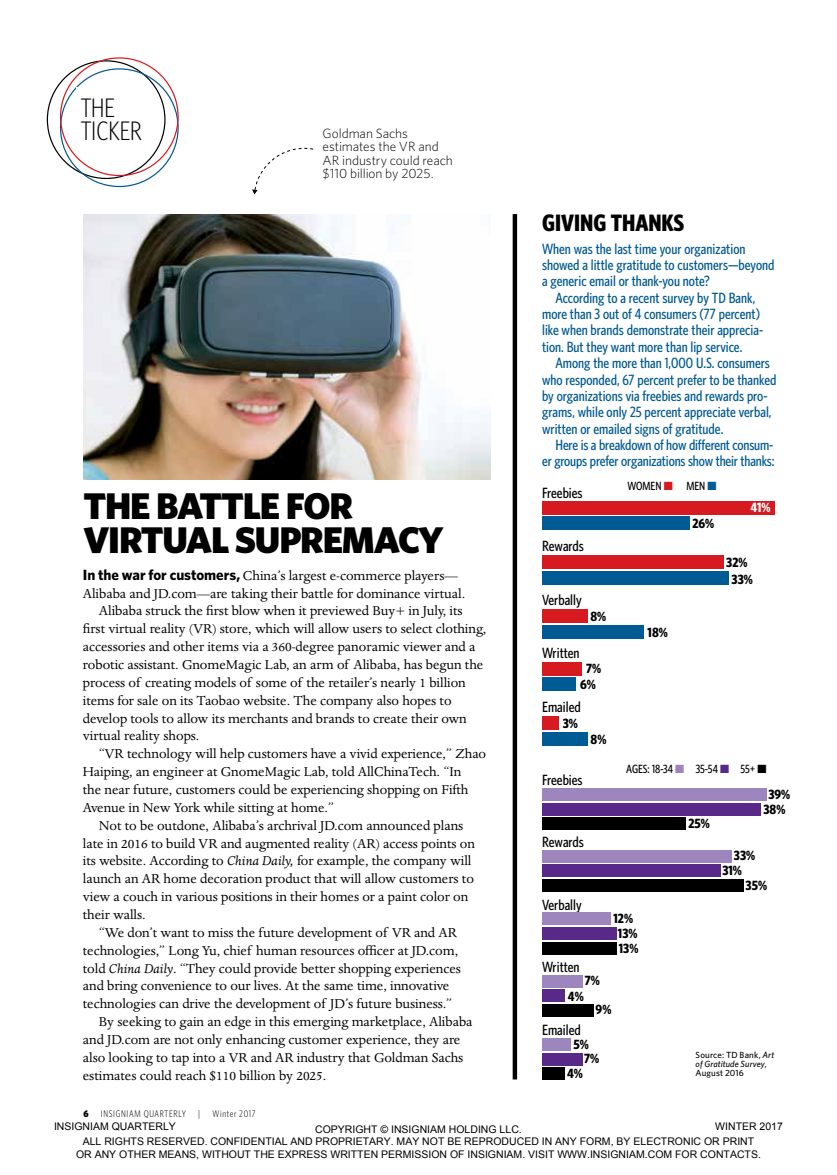
<style>
.page{position:relative;width:837px;height:1175px;background:#fff}
.page>*{position:absolute;margin:0;border:0;box-sizing:border-box;transform-origin:0 0}
.t1{font:900 37.2px/34.2px "Whitney";letter-spacing:-.03em;color:#000}
.t2{font:300 26.7px/23.9px "Whitney Condensed";color:#000}
.t3{font:700 23.85px "Whitney Condensed";color:#000}
.t4{font:14.85px "Dante MT Std";letter-spacing:-.005em;color:#000}
.t5{font:500 14.85px/16.4px "Whitney Condensed";color:#005a93}
.t6{font:500 14.85px "Whitney Condensed";color:#000}
.t7{font:300 13.35px/13.4px "Whitney";letter-spacing:-.005em;color:#000}
.t8{font:700 13.35px/15.1px "Whitney Condensed";color:#000;text-align:center}
.t9{font:700 13.35px "Whitney Condensed";color:#fff}
.t10{font:500 11.85px "Whitney Condensed";color:#000}
.t11{font:10.5px/12.6px "Arial";color:#000;text-align:center}
.t12{font:300 9.6px "Whitney Condensed";letter-spacing:.07em;color:#000}
.t13{font:900 9.6px "Whitney Condensed";color:#000}
.t14{font:500 8.85px/8.9px "Whitney";letter-spacing:.015em;color:#000}
.s1{font-family:"Whitney";font-weight:700}
.s2{font-style:italic}
.s3{color:#d71920}
.s4{color:#005a93}
.s5{color:#9d85be}
.s6{color:#592989}
</style>
<div class="page">
<div style="left:542px;top:516px;width:147px;height:14px;background:#005a93"></div>
<div style="left:542px;top:500px;width:232px;height:14px;background:#d71920"></div>
<div style="left:542px;top:571px;width:187px;height:14px;background:#005a93"></div>
<div style="left:542px;top:555px;width:181px;height:14px;background:#d71920"></div>
<div style="left:542px;top:625px;width:102px;height:14px;background:#005a93"></div>
<div style="left:542px;top:609px;width:45px;height:14px;background:#d71920"></div>
<div style="left:542px;top:677px;width:34px;height:14px;background:#005a93"></div>
<div style="left:542px;top:661px;width:40px;height:14px;background:#d71920"></div>
<div style="left:542px;top:732px;width:45px;height:14px;background:#005a93"></div>
<div style="left:542px;top:716px;width:17px;height:14px;background:#d71920"></div>
<img style="left:83px;top:214px;width:407px;height:265px">
<hr style="left:513px;top:214px;width:4px;height:865px;background:#000">
<svg style="left:252px;top:147px;width:62px;height:47px"></svg>
<div style="left:542px;top:817px;width:144px;height:13px;background:#000"></div>
<div style="left:542px;top:879px;width:201px;height:13px;background:#000"></div>
<div style="left:542px;top:941px;width:75px;height:13px;background:#000"></div>
<div style="left:542px;top:1004px;width:52px;height:12px;background:#000"></div>
<div style="left:542px;top:1067px;width:23px;height:13px;background:#000"></div>
<div style="left:542px;top:803px;width:219px;height:12px;background:#592989"></div>
<div style="left:542px;top:864px;width:178px;height:13px;background:#592989"></div>
<div style="left:542px;top:927px;width:75px;height:12px;background:#592989"></div>
<div style="left:542px;top:989px;width:23px;height:13px;background:#592989"></div>
<div style="left:542px;top:1053px;width:40px;height:12px;background:#592989"></div>
<div style="left:542px;top:788px;width:224px;height:13px;background:#9d85be"></div>
<div style="left:542px;top:850px;width:190px;height:12px;background:#9d85be"></div>
<div style="left:542px;top:912px;width:69px;height:13px;background:#9d85be"></div>
<div style="left:542px;top:975px;width:40px;height:12px;background:#9d85be"></div>
<div style="left:542px;top:1038px;width:29px;height:13px;background:#9d85be"></div>
<h2 class="t2" style="left:81px;top:95px;width:63px">THE<br>TICKER</h2>
<p class="t7" style="left:323px;top:126px;width:132px">Goldman Sachs estimates the VR and<br>AR industry could reach $110 billion by 2025.</p>
<h1 class="t1" style="left:83px;top:487px;width:362px">THE BATTLE FOR<br>VIRTUAL SUPREMACY</h1>
<p class="t4" style="left:83px;top:566px;width:376px"><span class="s1">In the war for customers,</span> China’s largest e-commerce players—</p>
<p class="t4" style="left:83px;top:584px;width:384px">Alibaba and JD.com—are taking their battle for dominance virtual.</p>
<p class="t4" style="left:99px;top:602px;width:365px">Alibaba struck the first blow when it previewed Buy+ in July, its</p>
<p class="t4" style="left:83px;top:620px;width:405px">first virtual reality (VR) store, which will allow users to select clothing,</p>
<p class="t4" style="left:83px;top:638px;width:394px">accessories and other items via a 360-degree panoramic viewer and a</p>
<p class="t4" style="left:83px;top:655px;width:402px">robotic assistant. GnomeMagic Lab, an arm of Alibaba, has begun the</p>
<p class="t4" style="left:83px;top:673px;width:385px">process of creating models of some of the retailer’s nearly 1 billion</p>
<p class="t4" style="left:83px;top:691px;width:370px">items for sale on its Taobao website. The company also hopes to</p>
<p class="t4" style="left:83px;top:709px;width:386px">develop tools to allow its merchants and brands to create their own</p>
<p class="t4" style="left:83px;top:727px;width:118px">virtual reality shops.</p>
<p class="t4" style="left:99px;top:745px;width:389px">“VR technology will help customers have a vivid experience,” Zhao</p>
<p class="t4" style="left:83px;top:763px;width:380px">Haiping, an engineer at GnomeMagic Lab, told AllChinaTech. “In</p>
<p class="t4" style="left:83px;top:780px;width:387px">the near future, customers could be experiencing shopping on Fifth</p>
<p class="t4" style="left:83px;top:798px;width:253px">Avenue in New York while sitting at home.”</p>
<p class="t4" style="left:99px;top:816px;width:366px">Not to be outdone, Alibaba’s archrival JD.com announced plans</p>
<p class="t4" style="left:83px;top:834px;width:394px">late in 2016 to build VR and augmented reality (AR) access points on</p>
<p class="t4" style="left:83px;top:852px;width:390px">its website. According to <span class="s2">China Daily,</span> for example, the company will</p>
<p class="t4" style="left:83px;top:870px;width:393px">launch an AR home decoration product that will allow customers to</p>
<p class="t4" style="left:83px;top:888px;width:387px">view a couch in various positions in their homes or a paint color on</p>
<p class="t4" style="left:83px;top:905px;width:64px">their walls.</p>
<p class="t4" style="left:99px;top:923px;width:359px">“We don’t want to miss the future development of VR and AR</p>
<p class="t4" style="left:83px;top:941px;width:377px">technologies,” Long Yu, chief human resources officer at JD.com,</p>
<p class="t4" style="left:83px;top:959px;width:380px">told <span class="s2">China Daily</span>. “They could provide better shopping experiences</p>
<p class="t4" style="left:83px;top:977px;width:368px">and bring convenience to our lives. At the same time, innovative</p>
<p class="t4" style="left:83px;top:995px;width:371px">technologies can drive the development of JD’s future business.”</p>
<p class="t4" style="left:99px;top:1012px;width:375px">By seeking to gain an edge in this emerging marketplace, Alibaba</p>
<p class="t4" style="left:83px;top:1030px;width:379px">and JD.com are not only enhancing customer experience, they are</p>
<p class="t4" style="left:83px;top:1048px;width:382px">also looking to tap into a VR and AR industry that Goldman Sachs</p>
<p class="t4" style="left:83px;top:1066px;width:245px">estimates could reach $110 billion by 2025.</p>
<p class="t13" style="left:83px;top:1108px;width:7px">6</p>
<p class="t12" style="left:101px;top:1108px;width:87px">INSIGNIAM QUARTERLY</p>
<p class="t12" style="left:198px;top:1108px;width:3px">|</p>
<p class="t12" style="left:212px;top:1108px;width:45px">Winter 2017</p>
<h3 class="t3" style="left:542px;top:209px;width:144px">GIVING THANKS</h3>
<p class="t5" style="left:542px;top:240px;width:234px">When was the last time your organization showed a little gratitude to customers—beyond a generic email or thank-you note?</p>
<p class="t5" style="left:542px;top:289px;width:223px;text-indent:13px">According to a recent survey by TD Bank, more than 3 out of 4 consumers (77 percent) like when brands demonstrate their apprecia&shy;tion. But they want more than lip service.</p>
<p class="t5" style="left:542px;top:354px;width:236px;text-indent:13px">Among the more than 1,000 U.S. consumers who responded, 67 percent prefer to be thanked by organizations via freebies and rewards pro&shy;grams, while only 25 percent appreciate verbal, written or emailed signs of gratitude.</p>
<p class="t5" style="left:542px;top:436px;width:234px;text-align:right">Here is a breakdown of how different consum-<br>er groups prefer organizations show their thanks:</p>
<p class="t6" style="left:542px;top:484px;width:42px">Freebies</p>
<p class="t10" style="left:628px;top:479px;width:91px">WOMEN <span class="s3">■</span> MEN <span class="s4">■</span></p>
<p class="t6" style="left:542px;top:537px;width:43px">Rewards</p>
<p class="t6" style="left:542px;top:591px;width:41px">Verbally</p>
<p class="t8" style="left:590px;top:608px;width:17px">8%</p>
<p class="t6" style="left:542px;top:644px;width:39px">Written</p>
<p class="t8" style="left:586px;top:661px;width:16px">7%</p>
<p class="t8" style="left:580px;top:677px;width:17px">6%</p>
<p class="t6" style="left:542px;top:698px;width:40px">Emailed</p>
<p class="t8" style="left:563px;top:715px;width:17px">3%</p>
<p class="t8" style="left:591px;top:732px;width:17px">8%</p>
<p class="t6" style="left:542px;top:771px;width:42px">Freebies</p>
<p class="t6" style="left:542px;top:833px;width:43px">Rewards</p>
<p class="t8" style="left:648px;top:624px;width:22px">18%</p>
<p class="t8" style="left:692px;top:516px;width:23px">26%</p>
<p class="t9" style="left:750px;top:500px;width:22px">41%</p>
<p class="t8" style="left:726px;top:554px;width:23px">32%</p>
<p class="t8" style="left:732px;top:571px;width:23px">33%</p>
<p class="t10" style="left:626px;top:761px;width:142px">AGES: 18-34 <span class="s5">■</span> 35-54 <span class="s6">■</span> 55+ ■</p>
<p class="t8" style="left:688px;top:815px;width:23px">25%</p>
<p class="t8" style="left:763px;top:786px;width:28px">39%<br>38%</p>
<p class="t8" style="left:734px;top:848px;width:23px">33%</p>
<p class="t8" style="left:722px;top:863px;width:21px">31%</p>
<p class="t8" style="left:746px;top:877px;width:23px">35%</p>
<p class="t6" style="left:542px;top:896px;width:41px">Verbally</p>
<p class="t6" style="left:542px;top:958px;width:39px">Written</p>
<p class="t8" style="left:585px;top:972px;width:16px">7%</p>
<p class="t8" style="left:568px;top:989px;width:17px">4%</p>
<p class="t8" style="left:613px;top:910px;width:26px">12%<br>13%<br>13%</p>
<p class="t6" style="left:542px;top:1021px;width:40px">Emailed</p>
<p class="t8" style="left:596px;top:1001px;width:17px">9%</p>
<p class="t8" style="left:573px;top:1036px;width:17px">5%</p>
<p class="t8" style="left:584px;top:1050px;width:16px">7%</p>
<p class="t8" style="left:567px;top:1065px;width:17px">4%</p>
<p class="t14" style="left:696px;top:1050px;width:80px">Source: TD Bank, <span class="s2">Art of Gratitude Survey</span>,<br>August 2016</p>
<p class="t11" style="left:54px;top:1120px;width:123px">INSIGNIAM QUARTERLY</p>
<p class="t11" style="left:715px;top:1120px;width:69px">WINTER 2017</p>
<p class="t11" style="left:76px;top:1122px;width:686px">COPYRIGHT © INSIGNIAM HOLDING LLC.<br>ALL RIGHTS RESERVED. CONFIDENTIAL AND PROPRIETARY. MAY NOT BE REPRODUCED IN ANY FORM, BY ELECTRONIC OR PRINT<br>OR ANY OTHER MEANS, WITHOUT THE EXPRESS WRITTEN PERMISSION OF INSIGNIAM. VISIT WWW.INSIGNIAM.COM FOR CONTACTS.</p>
</div>
